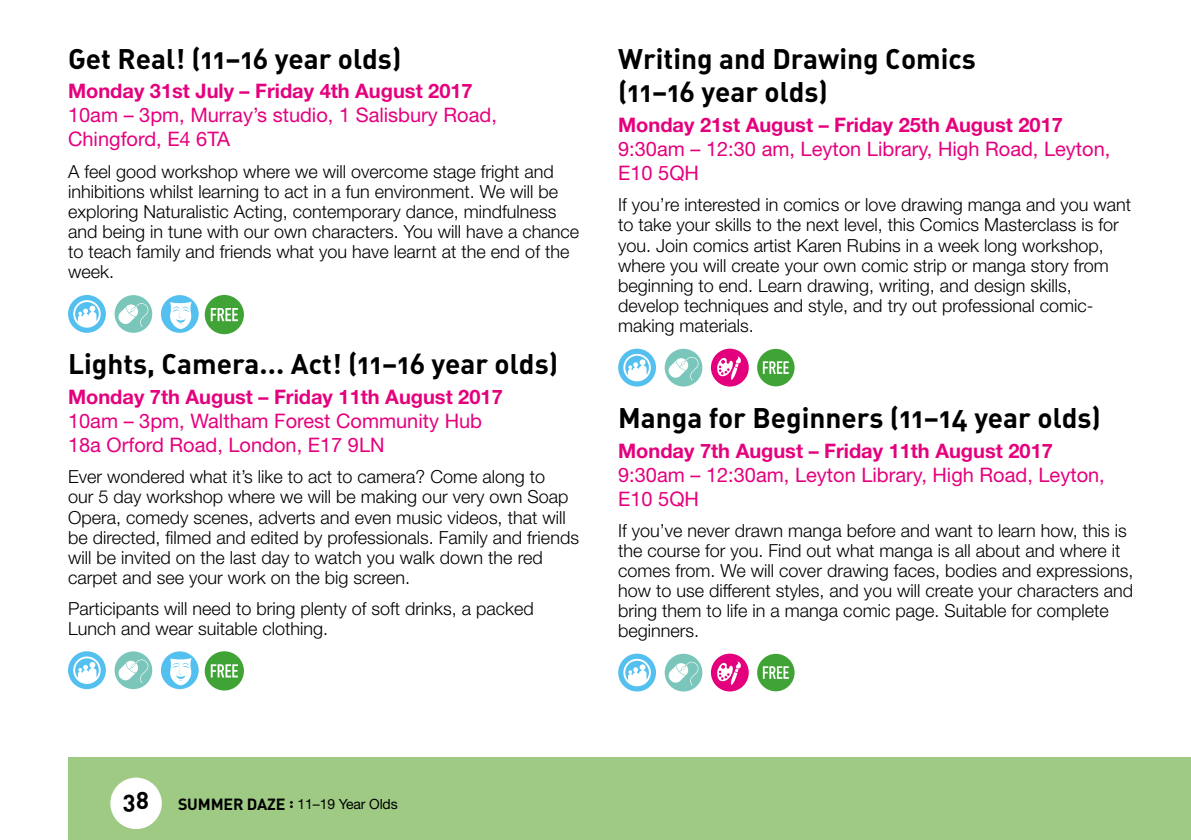
<style>
.page{position:relative;width:1191px;height:840px;background:#fff}
.page>*{position:absolute;margin:0;border:0;box-sizing:border-box;transform-origin:0 0}
.t1{font:28px/33.6px "DIN Bold Alternate";color:#000}
.t2{font:24px "DIN Bold Alternate";color:#000}
.t3{font:20px/24px "Helvetica Neue LT";color:#e5007d}
.t4{font:700 20px "Helvetica Neue LT";color:#e5007d}
.t5{font:300 18px/20px "Helvetica Neue LT";color:#000}
.t6{font:16px "DIN Bold Alternate";letter-spacing:-.01em;color:#000}
.t7{font:14px "Helvetica Neue LT";letter-spacing:-.01em;color:#000}
.s1{font-family:"DIN Bold Alternate";font-size:16px}
</style>
<div class="page">
<div style="left:68px;top:757px;width:1123px;height:82px;background:#9fca84"></div>
<div style="left:110px;top:777px;width:52px;height:51px;background:#fff;border-radius:50%"></div>
<div style="left:161px;top:295px;width:38px;height:37px;background:#53c0ef;border-radius:50%"></div>
<svg style="left:170px;top:301px;width:22px;height:28px"></svg>
<div style="left:115px;top:295px;width:37px;height:37px;background:#7bc6bb;border-radius:50%"></div>
<svg style="left:118px;top:303px;width:30px;height:24px"></svg>
<div style="left:68px;top:295px;width:38px;height:37px;background:#53c0ef;border-radius:50%"></div>
<svg style="left:73px;top:300px;width:28px;height:27px"></svg>
<div style="left:205px;top:295px;width:39px;height:39px;background:#3fa435;border-radius:50%"></div>
<svg style="left:211px;top:308px;width:27px;height:13px"></svg>
<div style="left:161px;top:651px;width:38px;height:37px;background:#53c0ef;border-radius:50%"></div>
<svg style="left:170px;top:658px;width:22px;height:27px"></svg>
<div style="left:115px;top:651px;width:37px;height:37px;background:#7bc6bb;border-radius:50%"></div>
<svg style="left:118px;top:659px;width:30px;height:23px"></svg>
<div style="left:68px;top:651px;width:38px;height:37px;background:#53c0ef;border-radius:50%"></div>
<svg style="left:73px;top:656px;width:28px;height:27px"></svg>
<div style="left:205px;top:651px;width:39px;height:39px;background:#3fa435;border-radius:50%"></div>
<svg style="left:211px;top:664px;width:27px;height:13px"></svg>
<div style="left:757px;top:348px;width:37px;height:38px;background:#3fa435;border-radius:50%"></div>
<svg style="left:763px;top:361px;width:26px;height:12px"></svg>
<div style="left:711px;top:348px;width:38px;height:38px;background:#e4007c;border-radius:50%"></div>
<svg style="left:716px;top:356px;width:26px;height:27px"></svg>
<div style="left:664px;top:348px;width:38px;height:38px;background:#7bc6bb;border-radius:50%"></div>
<svg style="left:668px;top:356px;width:30px;height:24px"></svg>
<div style="left:618px;top:348px;width:38px;height:38px;background:#53c0ef;border-radius:50%"></div>
<svg style="left:623px;top:353px;width:28px;height:28px"></svg>
<div style="left:757px;top:653px;width:37px;height:38px;background:#3fa435;border-radius:50%"></div>
<svg style="left:763px;top:666px;width:26px;height:12px"></svg>
<div style="left:711px;top:653px;width:38px;height:38px;background:#e4007c;border-radius:50%"></div>
<svg style="left:716px;top:659px;width:25px;height:28px"></svg>
<div style="left:664px;top:653px;width:38px;height:38px;background:#7bc6bb;border-radius:50%"></div>
<svg style="left:668px;top:661px;width:30px;height:24px"></svg>
<div style="left:618px;top:653px;width:38px;height:38px;background:#53c0ef;border-radius:50%"></div>
<svg style="left:623px;top:658px;width:28px;height:28px"></svg>
<h1 class="t1" style="left:68px;top:41px;width:335px">Get Real! (11–16 year olds)</h1>
<p class="t4" style="left:68px;top:79px;width:406px">Monday 31st July – Friday 4th August 2017</p>
<p class="t3" style="left:68px;top:103px;width:430px">10am – 3pm, Murray’s studio, 1 Salisbury Road,<br>Chingford, E4 6TA</p>
<p class="t5" style="left:68px;top:161px;width:512px">A feel good workshop where we will overcome stage fright and inhibitions whilst learning to act in a fun environment. We will be exploring Naturalistic Acting, contemporary dance, mindfulness and being in tune with our own characters. You will have a chance to teach family and friends what you have learnt at the end of the week.</p>
<h1 class="t1" style="left:68px;top:346px;width:491px">Lights, Camera... Act! (11–16 year olds)</h1>
<p class="t4" style="left:68px;top:384px;width:436px">Monday 7th August – Friday 11th August 2017</p>
<p class="t3" style="left:68px;top:408px;width:415px">10am – 3pm, Waltham Forest Community Hub<br>18a Orford Road, London, E17 9LN</p>
<p class="t5" style="left:68px;top:466px;width:512px">Ever wondered what it’s like to act to camera? Come along to<br>our 5 day workshop where we will be making our very own Soap Opera, comedy scenes, adverts and even music videos, that will be directed, filmed and edited by professionals. Family and friends will be invited on the last day to watch you walk down the red carpet and see your work on the big screen.</p>
<p class="t5" style="left:68px;top:597px;width:467px">Participants will need to bring plenty of soft drinks, a packed<br>Lunch and wear suitable clothing.</p>
<h1 class="t1" style="left:618px;top:41px;width:359px">Writing and Drawing Comics (11–16 year olds)</h1>
<p class="t4" style="left:618px;top:112px;width:446px">Monday 21st August – Friday 25th August 2017</p>
<p class="t3" style="left:618px;top:137px;width:494px">9:30am – 12:30 am, Leyton Library, High Road, Leyton,<br>E10 5QH</p>
<p class="t5" style="left:618px;top:194px;width:514px">If you’re interested in comics or love drawing manga and you want to take your skills to the next level, this Comics Masterclass is for you. Join comics artist Karen Rubins in a week long workshop, where you will create your own comic strip or manga story from beginning to end. Learn drawing, writing, and design skills, develop techniques and style, and try out professional comic&shy;making materials.</p>
<h1 class="t1" style="left:618px;top:399px;width:484px">Manga for Beginners (11–14 year olds)</h1>
<p class="t4" style="left:618px;top:438px;width:436px">Monday 7th August – Friday 11th August 2017</p>
<p class="t3" style="left:618px;top:462px;width:488px">9:30am – 12:30am, Leyton Library, High Road, Leyton,<br>E10 5QH</p>
<p class="t5" style="left:618px;top:520px;width:517px">If you’ve never drawn manga before and want to learn how, this is the course for you. Find out what manga is all about and where it comes from. We will cover drawing faces, bodies and expressions, how to use different styles, and you will create your characters and bring them to life in a manga comic page. Suitable for complete beginners.</p>
<h2 class="t2" style="left:123px;top:784px;width:28px">38</h2>
<p class="t7" style="left:289px;top:795px;width:110px"><span class="s1">:</span> 11–19 Year Olds</p>
<p class="t6" style="left:178px;top:793px;width:109px">SUMMER DAZE</p>
</div>
